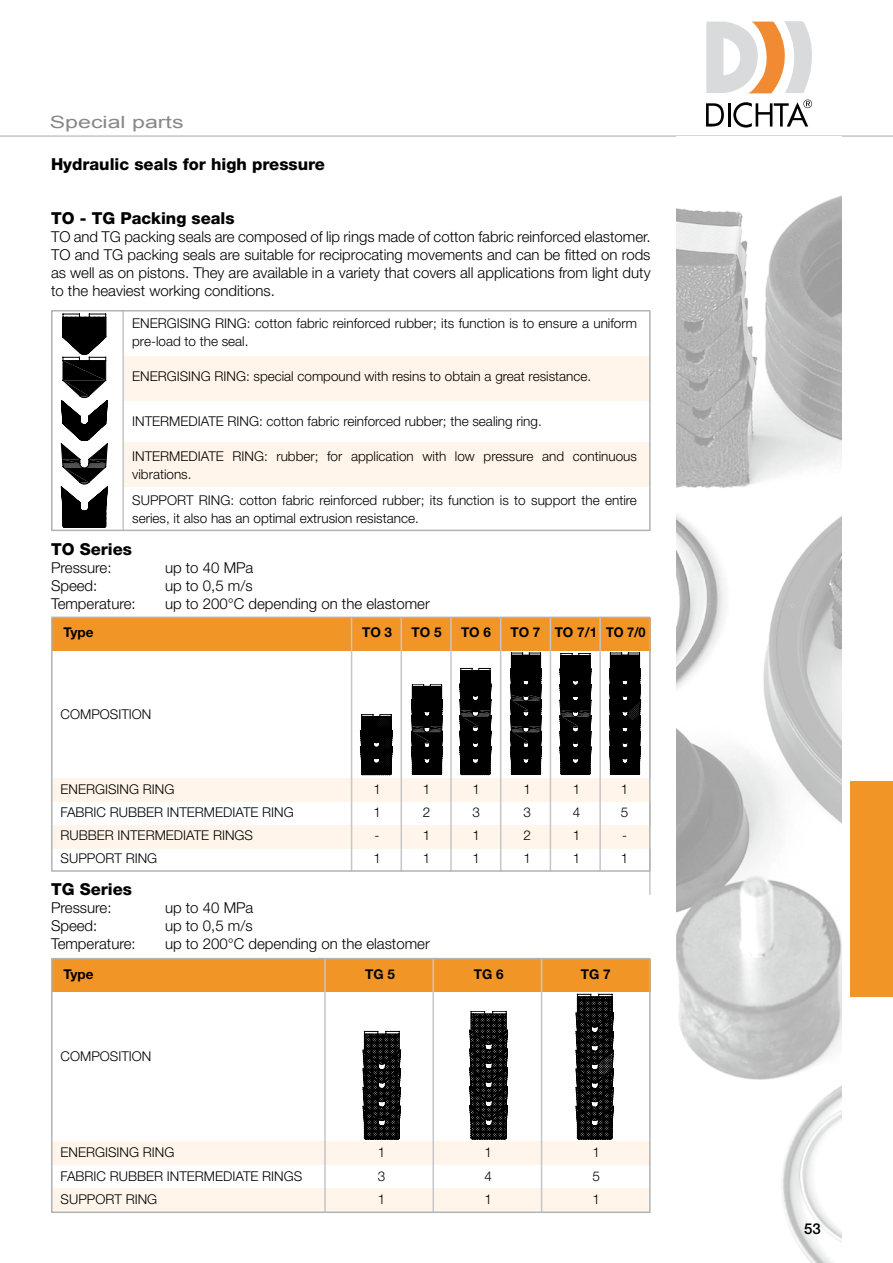
<style>
.page{position:relative;width:893px;height:1263px;background:#fff}
.page>*{position:absolute;margin:0;border:0;box-sizing:border-box;transform-origin:0 0}
.t1{font:16.95px "Arial";color:#87888a;scale:1.37 1}
.t2{font:800 16.5px "Helvetica Neue";color:#000}
.t3{font:300 15px/18px "Helvetica Neue LT Std";color:#000;text-align:justify}
.t4{font:500 15px "Helvetica Neue";color:#000}
.t5{font:300 13.5px/18px "Helvetica Neue LT Std";color:#000}
.t6{font:700 13.5px "Helvetica Neue LT Std";color:#000}
.t7{font:700 13.5px "Helvetica Neue LT Std";color:#000;scale:.94 1}
</style>
<div class="page">
<hr style="left:0;top:135px;width:893px;height:2px;background:#c5c6c8">
<img style="left:676px;top:195px;width:166px;height:1068px">
<svg style="left:706px;top:21px;width:106px;height:72px"></svg>
<svg style="left:706px;top:103px;width:18px;height:24px"></svg>
<hr style="left:728px;top:103px;width:2px;height:24px;background:#000">
<svg style="left:733px;top:100px;width:79px;height:28px"></svg>
<div style="left:850px;top:781px;width:43px;height:216px;background:#f29527"></div>
<hr style="left:649px;top:641px;width:2px;height:253px;background:#c5c6c8">
<div style="left:123px;top:442px;width:528px;height:44px;background:#fff5ea"></div>
<div style="left:123px;top:357px;width:528px;height:44px;background:#fff5ea"></div>
<hr style="left:122px;top:311px;width:2px;height:219px;background:#c5c6c8">
<div style="left:51px;top:310px;width:600px;height:221px;border:2px solid #b1b3b4"></div>
<div style="left:52px;top:618px;width:599px;height:32px;background:#f29527"></div>
<div style="left:51px;top:825px;width:600px;height:23px;background:#fff5ea"></div>
<div style="left:51px;top:778px;width:600px;height:23px;background:#fff5ea"></div>
<hr style="left:351px;top:618px;width:1px;height:253px;background:#c5c6c8">
<hr style="left:599px;top:618px;width:2px;height:253px;background:#c5c6c8">
<hr style="left:550px;top:618px;width:1px;height:253px;background:#c5c6c8">
<hr style="left:500px;top:618px;width:1px;height:253px;background:#c5c6c8">
<hr style="left:450px;top:618px;width:2px;height:253px;background:#c5c6c8">
<hr style="left:400px;top:618px;width:2px;height:253px;background:#c5c6c8">
<div style="left:51px;top:617px;width:600px;height:255px;border:2px solid #b1b3b4"></div>
<div style="left:52px;top:959px;width:599px;height:33px;background:#f29527"></div>
<div style="left:51px;top:1188px;width:600px;height:24px;background:#fff5ea"></div>
<div style="left:51px;top:1142px;width:600px;height:23px;background:#fff5ea"></div>
<hr style="left:324px;top:959px;width:2px;height:253px;background:#c5c6c8">
<hr style="left:541px;top:959px;width:1px;height:253px;background:#c5c6c8">
<hr style="left:432px;top:959px;width:2px;height:253px;background:#c5c6c8">
<div style="left:51px;top:958px;width:600px;height:255px;border:2px solid #b1b3b4"></div>
<svg style="left:61px;top:314px;width:46px;height:213px"></svg>
<svg style="left:360px;top:714px;width:33px;height:61px;background:#131313"></svg>
<svg style="left:411px;top:684px;width:32px;height:91px;background:#101010"></svg>
<svg style="left:459px;top:668px;width:32px;height:107px;background:#101010"></svg>
<svg style="left:510px;top:653px;width:32px;height:122px;background:#111"></svg>
<svg style="left:560px;top:653px;width:31px;height:122px;background:#0a0a0a"></svg>
<svg style="left:609px;top:653px;width:32px;height:122px;background:#0c0c0c"></svg>
<svg style="left:363px;top:1031px;width:38px;height:108px;background:#1b1b1b"></svg>
<svg style="left:576px;top:994px;width:38px;height:145px;background:#1a1a1a"></svg>
<svg style="left:470px;top:1011px;width:38px;height:128px;background:#1a1a1a"></svg>
<p class="t1" style="left:50px;top:111px;width:99px">Special parts</p>
<p class="t2" style="left:51px;top:154px;width:275px">Hydraulic seals for high pressure</p>
<p class="t2" style="left:51px;top:209px;width:185px">TO - TG Packing seals</p>
<p class="t3" style="left:51px;top:228px;width:601px">TO and TG packing seals are composed of lip rings made of cotton fabric reinforced elastomer.<br>TO and TG packing seals are suitable for reciprocating movements and can be fitted on rods as well as on pistons. They are available in a variety that covers all applications from light duty to the heaviest working conditions.</p>
<p class="t5" style="left:132px;top:314px;width:506px">ENERGISING RING: cotton fabric reinforced rubber; its function is to ensure a uniform pre-load to the seal.</p>
<p class="t5" style="left:132px;top:367px;width:460px">ENERGISING RING: special compound with resins to obtain a great resistance.</p>
<p class="t5" style="left:132px;top:411px;width:411px">INTERMEDIATE RING: cotton fabric reinforced rubber; the sealing ring.</p>
<p class="t5" style="left:132px;top:447px;width:506px">INTERMEDIATE RING: rubber; for application with low pressure and continuous vibrations.</p>
<p class="t5" style="left:132px;top:491px;width:506px">SUPPORT RING: cotton fabric reinforced rubber; its function is to support the entire series, it also has an optimal extrusion resistance.</p>
<p class="t2" style="left:51px;top:539px;width:82px">TO Series</p>
<p class="t3" style="left:51px;top:558px;width:62px">Pressure:</p>
<p class="t3" style="left:165px;top:558px;width:90px">up to 40 MPa</p>
<p class="t3" style="left:51px;top:576px;width:48px">Speed:</p>
<p class="t3" style="left:165px;top:576px;width:89px">up to 0,5 m/s</p>
<p class="t3" style="left:51px;top:594px;width:86px">Temperature:</p>
<p class="t3" style="left:165px;top:594px;width:266px">up to 200°C depending on the elastomer</p>
<p class="t6" style="left:63px;top:624px;width:32px">Type</p>
<p class="t6" style="left:362px;top:624px;width:32px">TO 3</p>
<p class="t6" style="left:412px;top:624px;width:32px">TO 5</p>
<p class="t6" style="left:461px;top:624px;width:32px">TO 6</p>
<p class="t6" style="left:510px;top:624px;width:88px">TO 7 TO 7/1</p>
<p class="t7" style="left:606px;top:624px;width:44px">TO 7/0</p>
<p class="t5" style="left:61px;top:705px;width:92px">COMPOSITION</p>
<p class="t5" style="left:61px;top:780px;width:115px">ENERGISING RING</p>
<p class="t5" style="left:373px;top:780px;width:9px">1</p>
<p class="t5" style="left:423px;top:780px;width:9px">1</p>
<p class="t5" style="left:472px;top:780px;width:9px">1</p>
<p class="t5" style="left:523px;top:780px;width:9px">1</p>
<p class="t5" style="left:573px;top:780px;width:9px">1</p>
<p class="t5" style="left:621px;top:780px;width:9px">1</p>
<p class="t5" style="left:61px;top:803px;width:235px">FABRIC RUBBER INTERMEDIATE RING</p>
<p class="t5" style="left:373px;top:803px;width:9px">1</p>
<p class="t5" style="left:423px;top:803px;width:9px">2</p>
<p class="t5" style="left:472px;top:803px;width:9px">3</p>
<p class="t5" style="left:523px;top:803px;width:9px">3</p>
<p class="t5" style="left:573px;top:803px;width:9px">4</p>
<p class="t5" style="left:621px;top:803px;width:9px">5</p>
<p class="t5" style="left:61px;top:826px;width:194px">RUBBER INTERMEDIATE RINGS</p>
<p class="t5" style="left:375px;top:826px;width:6px">-</p>
<p class="t5" style="left:423px;top:826px;width:9px">1</p>
<p class="t5" style="left:472px;top:826px;width:9px">1</p>
<p class="t5" style="left:523px;top:826px;width:9px">2</p>
<p class="t5" style="left:573px;top:826px;width:9px">1</p>
<p class="t5" style="left:622px;top:826px;width:6px">-</p>
<p class="t5" style="left:61px;top:849px;width:98px">SUPPORT RING</p>
<p class="t5" style="left:373px;top:849px;width:9px">1</p>
<p class="t5" style="left:423px;top:849px;width:9px">1</p>
<p class="t5" style="left:472px;top:849px;width:9px">1</p>
<p class="t5" style="left:523px;top:849px;width:9px">1</p>
<p class="t5" style="left:573px;top:849px;width:9px">1</p>
<p class="t5" style="left:621px;top:849px;width:9px">1</p>
<p class="t2" style="left:51px;top:879px;width:82px">TG Series</p>
<p class="t3" style="left:51px;top:898px;width:62px">Pressure:</p>
<p class="t3" style="left:165px;top:898px;width:90px">up to 40 MPa</p>
<p class="t3" style="left:51px;top:916px;width:48px">Speed:</p>
<p class="t3" style="left:165px;top:916px;width:89px">up to 0,5 m/s</p>
<p class="t3" style="left:51px;top:934px;width:86px">Temperature:</p>
<p class="t3" style="left:165px;top:934px;width:266px">up to 200°C depending on the elastomer</p>
<p class="t6" style="left:63px;top:965px;width:32px">Type</p>
<p class="t6" style="left:365px;top:965px;width:31px">TG 5</p>
<p class="t6" style="left:474px;top:965px;width:31px">TG 6</p>
<p class="t6" style="left:581px;top:965px;width:31px">TG 7</p>
<p class="t5" style="left:61px;top:1046px;width:92px">COMPOSITION</p>
<p class="t5" style="left:61px;top:1143px;width:115px">ENERGISING RING</p>
<p class="t5" style="left:378px;top:1143px;width:9px">1</p>
<p class="t5" style="left:484px;top:1143px;width:9px">1</p>
<p class="t5" style="left:592px;top:1143px;width:9px">1</p>
<p class="t5" style="left:61px;top:1166px;width:243px">FABRIC RUBBER INTERMEDIATE RINGS</p>
<p class="t5" style="left:378px;top:1166px;width:9px">3</p>
<p class="t5" style="left:484px;top:1166px;width:9px">4</p>
<p class="t5" style="left:592px;top:1166px;width:9px">5</p>
<p class="t5" style="left:61px;top:1190px;width:98px">SUPPORT RING</p>
<p class="t5" style="left:378px;top:1190px;width:9px">1</p>
<p class="t5" style="left:484px;top:1190px;width:9px">1</p>
<p class="t5" style="left:592px;top:1190px;width:9px">1</p>
<p class="t4" style="left:804px;top:1219px;width:18px">53</p>
</div>
